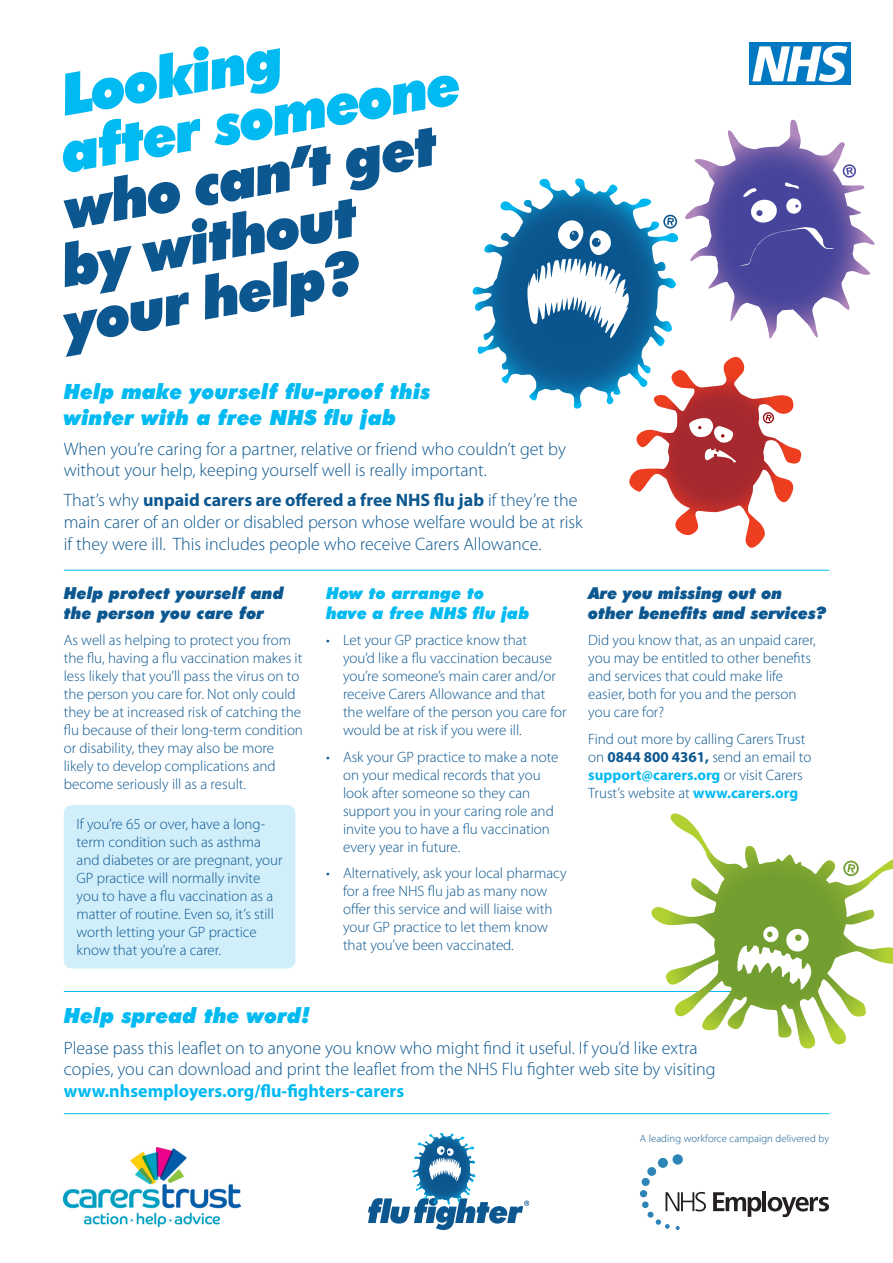
<style>
.page{position:relative;width:893px;height:1263px;background:#fff}
.page>*{position:absolute;margin:0;border:0;box-sizing:border-box;transform-origin:0 0}
.t1{font:italic 900 57.75px/56.2px "Futura BT";color:#0c578f}
.t2{font:italic 900 57.75px/56.2px "Futura BT";color:#00baf1}
.t3{font:italic 900 21px/25.2px "Futura BT";color:#00baf1}
.t4{font:300 18px/21.6px "Myriad Pro";color:#0c578f}
.t5{font:700 18px "Myriad Pro";color:#00baf1}
.t6{font:italic 900 16.5px/19.8px "Futura BT";color:#0c578f}
.t7{font:italic 900 16.5px/19.8px "Futura BT";color:#00baf1}
.t8{font:300 15px/18px "Myriad Pro";color:#0c578f}
.t9{font:300 10.65px "Myriad Pro";letter-spacing:.01em;color:#0c578f}
.s1{font-weight:700}
.s2{font-weight:700;color:#00baf1}
</style>
<div class="page">
<hr style="left:64px;top:1113px;width:765px;height:1px;background:#00baf1">
<div style="left:749px;top:43px;width:101px;height:42px;background:#0079c2"></div>
<svg style="left:752px;top:46px;width:95px;height:36px"></svg>
<img style="left:472px;top:178px;width:204px;height:231px">
<svg style="left:511px;top:218px;width:127px;height:126px"></svg>
<svg style="left:663px;top:214px;width:14px;height:15px"></svg>
<img style="left:629px;top:357px;width:172px;height:191px">
<svg style="left:675px;top:412px;width:99px;height:70px"></svg>
<img style="left:685px;top:120px;width:107px;height:145px">
<svg style="left:739px;top:181px;width:95px;height:85px;background:#5a59a5"></svg>
<div style="left:756px;top:210px;width:7px;height:6px;background:#48479d;border-radius:3px"></div>
<svg style="left:842px;top:164px;width:14px;height:14px"></svg>
<hr style="left:64px;top:991px;width:743px;height:1px;background:#00baf1">
<div style="left:64px;top:805px;width:231px;height:163px;background:#d1eefb;border-radius:9px"></div>
<hr style="left:64px;top:570px;width:765px;height:1px;background:#00baf1">
<img style="left:64px;top:1147px;width:177px;height:80px">
<img style="left:412px;top:1133px;width:64px;height:65px">
<svg style="left:436px;top:1145px;width:18px;height:11px"></svg>
<svg style="left:368px;top:1198px;width:161px;height:32px"></svg>
<svg style="left:713px;top:1192px;width:48px;height:25px"></svg>
<hr style="left:762px;top:1191px;width:4px;height:20px;background:#231f20">
<svg style="left:768px;top:1197px;width:61px;height:20px"></svg>
<div style="left:640px;top:1190px;width:7px;height:7px;background:#2c84b7;border-radius:50%"></div>
<div style="left:642px;top:1178px;width:8px;height:8px;background:#2c84b7;border-radius:50%"></div>
<div style="left:647px;top:1167px;width:9px;height:9px;background:#2c84b7;border-radius:50%"></div>
<div style="left:658px;top:1158px;width:10px;height:10px;background:#2c84b7;border-radius:50%"></div>
<svg style="left:648px;top:1192px;width:58px;height:38px"></svg>
<div style="left:642px;top:1201px;width:7px;height:7px;background:#2c84b7;border-radius:50%"></div>
<div style="left:672px;top:1154px;width:11px;height:10px;background:#2c84b7;border-radius:50%"></div>
<img style="left:651px;top:815px;width:242px;height:233px">
<svg style="left:731px;top:917px;width:92px;height:76px"></svg>
<div style="left:795px;top:934px;width:7px;height:7px;background:#749f32;border-radius:50%"></div>
<svg style="left:843px;top:860px;width:16px;height:17px"></svg>
<h1 class="t2" style="left:47px;top:69px;width:407px;rotate:-10deg">Looking<br>after someone</h1>
<h1 class="t1" style="left:40px;top:185px;width:400px;text-indent:21px;rotate:-10deg">who can’t get by without your help?</h1>
<h2 class="t3" style="left:64px;top:379px;width:368px">Help make yourself flu-proof this winter with a free NHS flu jab</h2>
<p class="t4" style="left:64px;top:438px;width:504px">When you’re caring for a partner, relative or friend who couldn’t get by without your help, keeping yourself well is really important.</p>
<p class="t4" style="left:64px;top:490px;width:521px">That’s why <span class="s1">unpaid carers are offered a free NHS flu jab</span> if they’re the main carer of an older or disabled person whose welfare would be at risk if they were ill. This includes people who receive Carers Allowance.</p>
<p class="t6" style="left:64px;top:583px;width:222px">Help protect yourself and the person you care for</p>
<p class="t8" style="left:64px;top:631px;width:241px">As well as helping to protect you from the flu, having a flu vaccination makes it less likely that you’ll pass the virus on to the person you care for. Not only could they be at increased risk of catching the flu because of their long-term condition or disability, they may also be more likely to develop complications and become seriously ill as a result.</p>
<p class="t6" style="left:588px;top:583px;width:240px">Are you missing out on other benefits and services?</p>
<p class="t8" style="left:588px;top:631px;width:229px">Did you know that, as an unpaid carer, you may be entitled to other benefits and services that could make life easier, both for you and the person you care for?</p>
<p class="t8" style="left:588px;top:730px;width:225px">Find out more by calling Carers Trust on <span class="s1">0844 800 4361,</span> send an email to <span class="s2">support@carers.org</span> or visit Carers Trust’s website at <span class="s2">www.carers.org</span></p>
<p class="t7" style="left:326px;top:583px;width:205px">How to arrange to<br>have a free NHS flu jab</p>
<p class="t8" style="left:343px;top:631px;width:225px;text-indent:-17px">• Let your GP practice know that<br>you’d like a flu vaccination because you’re someone’s main carer and/or receive Carers Allowance and that the welfare of the person you care for would be at risk if you were ill.</p>
<p class="t8" style="left:343px;top:748px;width:217px;text-indent:-17px">• Ask your GP practice to make a note on your medical records that you look after someone so they can support you in your caring role and invite you to have a flu vaccination every year in future.</p>
<p class="t8" style="left:343px;top:864px;width:225px;text-indent:-17px">• Alternatively, ask your local pharmacy for a free NHS flu jab as many now offer this service and will liaise with your GP practice to let them know that you’ve been vaccinated.</p>
<p class="t8" style="left:77px;top:815px;width:208px">If you’re 65 or over, have a long&shy;term condition such as asthma and diabetes or are pregnant, your<br>GP practice will normally invite you to have a flu vaccination as a matter of routine. Even so, it’s still worth letting your GP practice know that you’re a carer.</p>
<h2 class="t3" style="left:64px;top:1003px;width:247px">Help spread the word!</h2>
<p class="t4" style="left:64px;top:1037px;width:653px">Please pass this leaflet on to anyone you know who might find it useful. If you’d like extra copies, you can download and print the leaflet from the NHS Flu fighter web site by visiting</p>
<p class="t5" style="left:64px;top:1079px;width:342px">www.nhsemployers.org/flu-fighters-carers</p>
<p class="t9" style="left:640px;top:1133px;width:191px">A leading workforce campaign delivered by</p>
</div>
